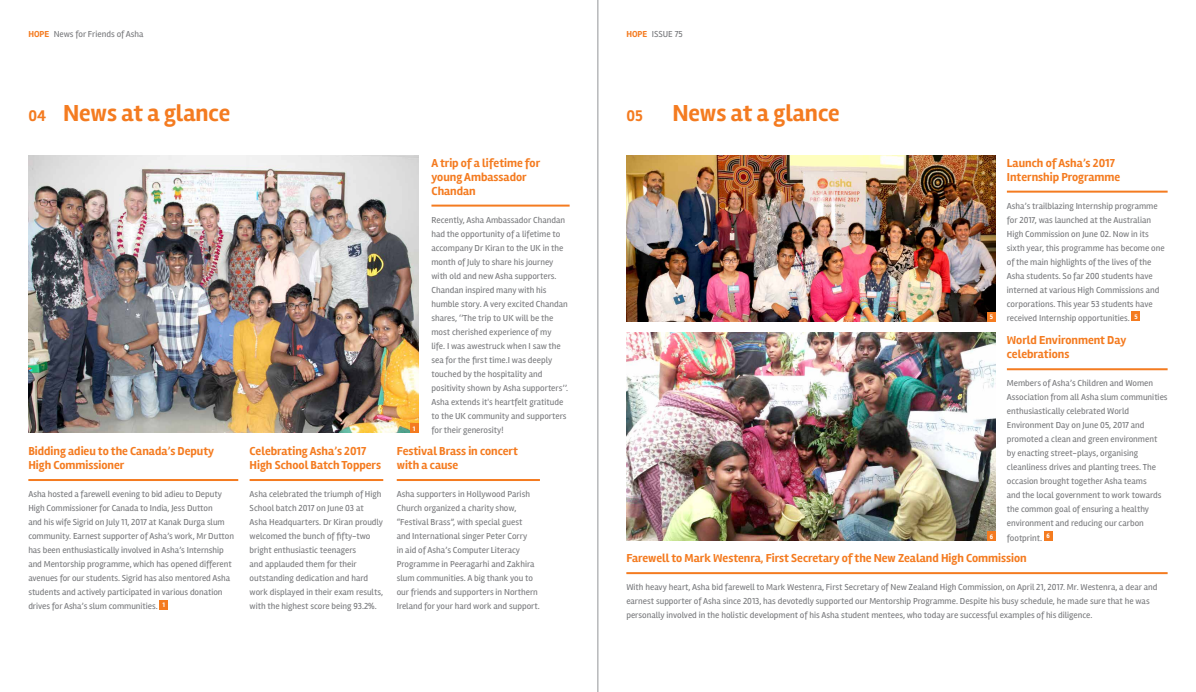
<style>
.page{position:relative;width:1196px;height:692px;background:#fff}
.page>*{position:absolute;margin:0;border:0;box-sizing:border-box;transform-origin:0 0}
.t1{font:700 23.9px "Rambla";letter-spacing:-.005em;color:#f47b20}
.t2{font:700 15.9px "Rambla";color:#f47b20}
.t3{font:700 12px/14px "Rambla";color:#f47b20}
.t4{font:9px/14px "Rambla";color:#77787b}
.t5{font:700 6.7px "Rambla";color:#fff}
.s1{font-weight:700;color:#f47b20}
.s2{font-size:15.9px}
</style>
<div class="page">
<hr style="left:597px;top:0;width:1px;height:691px;background:#939598">
<hr style="left:249px;top:478px;width:134px;height:2px;background:#f47b20">
<hr style="left:1006px;top:190px;width:161px;height:2px;background:#f47b20">
<div style="left:1131px;top:311px;width:8px;height:10px;background:#f47b20"></div>
<hr style="left:396px;top:478px;width:144px;height:2px;background:#f47b20">
<hr style="left:28px;top:478px;width:210px;height:2px;background:#f47b20">
<div style="left:159px;top:599px;width:9px;height:10px;background:#f47b20"></div>
<img style="left:28px;top:155px;width:390px;height:277px">
<div style="left:410px;top:423px;width:8px;height:9px;background:#f47b20"></div>
<hr style="left:431px;top:204px;width:138px;height:2px;background:#f47b20">
<hr style="left:1006px;top:368px;width:161px;height:2px;background:#f47b20">
<div style="left:1043px;top:531px;width:9px;height:9px;background:#f47b20"></div>
<img style="left:626px;top:155px;width:369px;height:166px">
<img style="left:626px;top:332px;width:369px;height:208px">
<div style="left:987px;top:531px;width:8px;height:9px;background:#f47b20"></div>
<div style="left:987px;top:312px;width:8px;height:9px;background:#f47b20"></div>
<hr style="left:626px;top:571px;width:541px;height:2px;background:#f47b20">
<p class="t4" style="left:28px;top:27px;width:117px"><span class="s1">HOPE</span> News for Friends of Asha</p>
<p class="t4" style="left:626px;top:27px;width:58px"><span class="s1">HOPE</span> ISSUE 75</p>
<h1 class="t1" style="left:28px;top:99px;width:203px"><span class="s2">04</span> News at a glance</h1>
<h2 class="t2" style="left:626px;top:106px;width:18px">05</h2>
<h1 class="t1" style="left:672px;top:99px;width:169px">News at a glance</h1>
<h3 class="t3" style="left:28px;top:444px;width:187px">Bidding adieu to the Canada’s Deputy<br>High Commissioner</h3>
<p class="t4" style="left:28px;top:487px;width:207px">Asha hosted a farewell evening to bid adieu to Deputy High Commissioner for Canada to India, Jess Dutton<br>and his wife Sigrid on July 11, 2017 at Kanak Durga slum community. Earnest supporter of Asha’s work, Mr Dutton has been enthusiastically involved in Asha’s Internship and Mentorship programme, which has opened different avenues for our students. Sigrid has also mentored Asha students and actively participated in various donation drives for Asha’s slum communities. <sup>1</sup></p>
<h3 class="t3" style="left:249px;top:444px;width:133px">Celebrating Asha’s 2017<br>High School Batch Toppers</h3>
<p class="t4" style="left:249px;top:487px;width:135px">Asha celebrated the triumph of High School batch 2017 on June 03 at Asha Headquarters. Dr Kiran proudly welcomed the bunch of fifty-two bright enthusiastic teenagers<br>and applauded them for their outstanding dedication and hard work displayed in their exam results, with the highest score being 93.2%.</p>
<p class="t5" style="left:413px;top:424px;width:4px">1</p>
<h3 class="t3" style="left:431px;top:156px;width:110px">A trip of a lifetime for young Ambassador<br>Chandan</h3>
<p class="t4" style="left:431px;top:212px;width:138px">Recently, Asha Ambassador Chandan had the opportunity of a lifetime to accompany Dr Kiran to the UK in the month of July to share his journey with old and new Asha supporters.<br>Chandan inspired many with his humble story. A very excited Chandan shares, ‘’The trip to UK will be the most cherished experience of my<br>life. I was awestruck when I saw the sea for the first time.I was deeply touched by the hospitality and positivity shown by Asha supporters’’.<br>Asha extends it's heartfelt gratitude to the UK community and supporters for their generosity!</p>
<h3 class="t3" style="left:396px;top:444px;width:123px">Festival Brass in concert with a cause</h3>
<p class="t4" style="left:396px;top:487px;width:144px">Asha supporters in Hollywood Parish Church organized a charity show, “Festival Brass”, with special guest<br>and International singer Peter Corry<br>in aid of Asha’s Computer Literacy Programme in Peeragarhi and Zakhira slum communities. A big thank you to our friends and supporters in Northern Ireland for your hard work and support.</p>
<p class="t5" style="left:989px;top:313px;width:5px">5</p>
<h3 class="t3" style="left:1006px;top:156px;width:115px">Launch of Asha’s 2017<br>Internship Programme</h3>
<p class="t4" style="left:1006px;top:198px;width:159px">Asha’s trailblazing Internship programme for 2017, was launched at the Australian High Commission on June 02. Now in its sixth year, this programme has become one of the main highlights of the lives of the Asha students. So far 200 students have interned at various High Commissions and corporations. This year 53 students have received Internship opportunities. <sup>5</sup></p>
<h3 class="t3" style="left:1006px;top:333px;width:121px">World Environment Day celebrations</h3>
<p class="t4" style="left:1006px;top:376px;width:162px">Members of Asha’s Children and Women Association from all Asha slum communities enthusiastically celebrated World Environment Day on June 05, 2017 and promoted a clean and green environment by enacting street-plays, organising cleanliness drives and planting trees. The occasion brought together Asha teams<br>and the local government to work towards the common goal of ensuring a healthy environment and reducing our carbon footprint.</p>
<p class="t5" style="left:989px;top:532px;width:5px">6</p>
<p class="t5" style="left:1046px;top:532px;width:5px">6</p>
<h3 class="t3" style="left:626px;top:551px;width:402px">Farewell to Mark Westenra, First Secretary of the New Zealand High Commission</h3>
<p class="t4" style="left:626px;top:580px;width:532px">With heavy heart, Asha bid farewell to Mark Westenra, First Secretary of New Zealand High Commission, on April 21, 2017. Mr. Westenra, a dear and earnest supporter of Asha since 2013, has devotedly supported our Mentorship Programme. Despite his busy schedule, he made sure that he was personally involved in the holistic development of his Asha student mentees, who today are successful examples of his diligence.</p>
</div>
